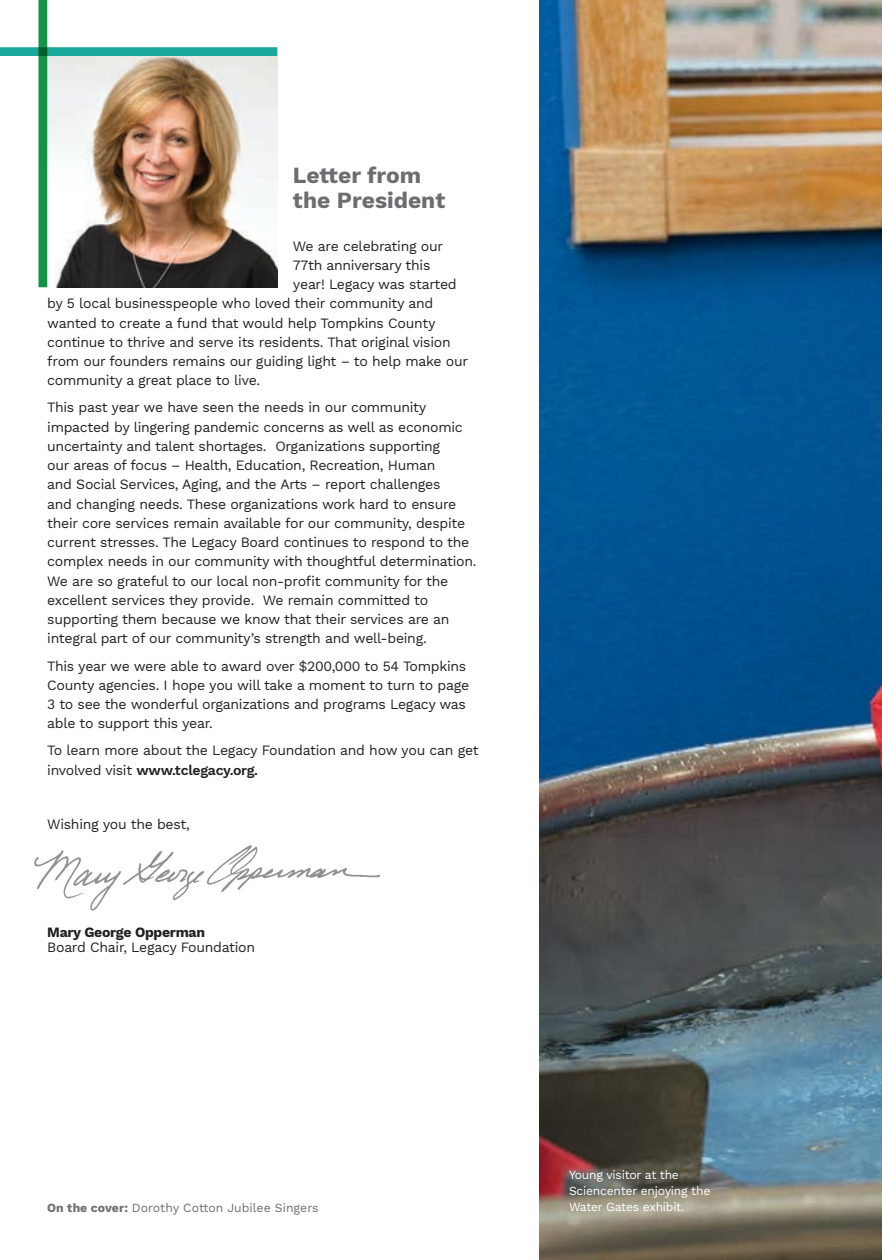
<style>
.page{position:relative;width:882px;height:1260px;background:#fff}
.page>*{position:absolute;margin:0;border:0;box-sizing:border-box;transform-origin:0 0}
.t1{font:700 22.75px "Work Sans";color:#6c6d70}
.t2{font:14px/19.2px "Work Sans";letter-spacing:-.02em;color:#231f20}
.t3{font:700 14px "Work Sans";letter-spacing:-.02em;color:#231f20}
.t4{font:12.25px/15.8px "Work Sans";letter-spacing:-.02em;color:#fff}
.t5{font:12.25px "Work Sans";color:#6c6d70}
.s1{font-weight:600}
.s2{font-weight:700}
</style>
<div class="page">
<img style="left:539px;top:0;width:343px;height:1260px">
<img style="left:34px;top:845px;width:346px;height:66px">
<img style="left:47px;top:56px;width:230px;height:231px">
<div style="left:0;top:47px;width:277px;height:9px;background:#1aa89c"></div>
<div style="left:38px;top:0;width:9px;height:287px;background:#129346"></div>
<p class="t1" style="left:293px;top:162px;width:130px">Letter from</p>
<p class="t1" style="left:293px;top:187px;width:154px">the President</p>
<p class="t2" style="left:293px;top:237px;width:152px">We are celebrating our</p>
<p class="t2" style="left:293px;top:256px;width:139px">77th anniversary this</p>
<p class="t2" style="left:293px;top:275px;width:165px">year! Legacy was started</p>
<p class="t2" style="left:47px;top:295px;width:388px">by 5 local businesspeople who loved their community and</p>
<p class="t2" style="left:47px;top:314px;width:390px">wanted to create a fund that would help Tompkins County</p>
<p class="t2" style="left:47px;top:333px;width:405px">continue to thrive and serve its residents. That original vision</p>
<p class="t2" style="left:47px;top:352px;width:423px">from our founders remains our guiding light – to help make our</p>
<p class="t2" style="left:47px;top:372px;width:215px">community a great place to live.</p>
<p class="t2" style="left:47px;top:399px;width:431px">This past year we have seen the needs in our community impacted by lingering pandemic concerns as well as economic uncertainty and talent shortages. Organizations supporting<br>our areas of focus – Health, Education, Recreation, Human<br>and Social Services, Aging, and the Arts – report challenges<br>and changing needs. These organizations work hard to ensure their core services remain available for our community, despite current stresses. The Legacy Board continues to respond to the complex needs in our community with thoughtful determination.<br>We are so grateful to our local non-profit community for the excellent services they provide. We remain committed to supporting them because we know that their services are an integral part of our community’s strength and well-being.</p>
<p class="t2" style="left:47px;top:657px;width:423px">This year we were able to award over $200,000 to 54 Tompkins County agencies. I hope you will take a moment to turn to page 3 to see the wonderful organizations and programs Legacy was able to support this year.</p>
<p class="t2" style="left:47px;top:742px;width:433px">To learn more about the Legacy Foundation and how you can get involved visit <span class="s1">www.tclegacy.org.</span></p>
<p class="t2" style="left:47px;top:815px;width:144px">Wishing you the best,</p>
<p class="t3" style="left:47px;top:925px;width:159px">Mary George Opperman</p>
<p class="t2" style="left:47px;top:939px;width:209px">Board Chair, Legacy Foundation</p>
<p class="t5" style="left:47px;top:1200px;width:273px"><span class="s2">On the cover:</span> Dorothy Cotton Jubilee Singers</p>
<p class="t4" style="left:569px;top:1168px;width:143px">Young visitor at the<br>Sciencenter enjoying the<br>Water Gates exhibit.</p>
</div>
